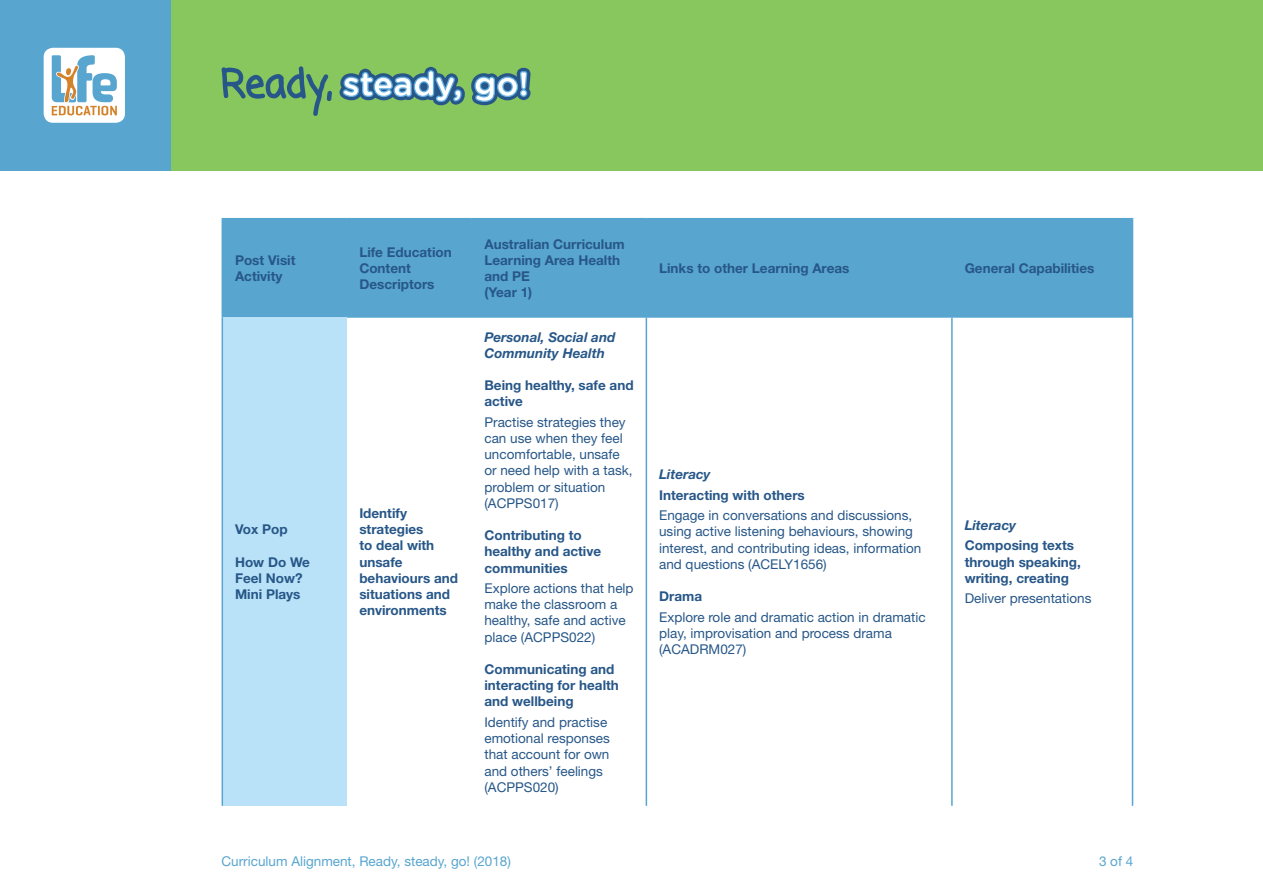
<style>
.page{position:relative;width:1263px;height:893px;background:#fff}
.page>*{position:absolute;margin:0;border:0;box-sizing:border-box;transform-origin:0 0}
.t1{font:13.5px/16.2px "Helvetica Neue LT Std";color:#275788}
.t2{font:700 13.5px/16.2px "Helvetica Neue LT Std";color:#275788}
.t3{font:italic 700 13.5px/16.2px "Helvetica Neue LT Std";color:#275788}
.t4{font:13.5px "Helvetica Neue LT Std";color:#58a5cf}
</style>
<div class="page">
<div style="left:0;top:0;width:1263px;height:170px;background:#88c75d"></div>
<div style="left:0;top:0;width:170px;height:170px;background:#58a5cf"></div>
<svg style="left:44px;top:48px;width:81px;height:74px"></svg>
<div style="left:223px;top:219px;width:909px;height:99px;background:#58a5cf"></div>
<div style="left:222px;top:318px;width:125px;height:488px;background:#b9e1f7"></div>
<hr style="left:222px;top:218px;width:125px;height:1px;background:#58a5cf">
<hr style="left:222px;top:219px;width:1px;height:99px;background:#58a5cf">
<hr style="left:472px;top:218px;width:174px;height:1px;background:#58a5cf">
<hr style="left:646px;top:218px;width:306px;height:1px;background:#58a5cf">
<hr style="left:952px;top:218px;width:181px;height:1px;background:#58a5cf">
<hr style="left:1132px;top:219px;width:1px;height:99px;background:#58a5cf">
<hr style="left:222px;top:318px;width:1px;height:488px;background:#58a5cf">
<hr style="left:646px;top:318px;width:1px;height:488px;background:#58a5cf">
<hr style="left:951px;top:318px;width:2px;height:488px;background:#58a5cf">
<hr style="left:1132px;top:318px;width:1px;height:488px;background:#58a5cf">
<svg style="left:222px;top:66px;width:110px;height:50px"></svg>
<svg style="left:332px;top:66px;width:203px;height:235px"></svg>
<svg style="left:341px;top:69px;width:188px;height:80px"></svg>
<p class="t2" style="left:235px;top:252px;width:62px">Post Visit<br>Activity</p>
<p class="t2" style="left:359px;top:244px;width:94px">Life Education<br>Content<br>Descriptors</p>
<p class="t2" style="left:484px;top:235px;width:142px">Australian Curriculum<br>Learning Area Health and PE<br>(Year 1)</p>
<p class="t2" style="left:235px;top:521px;width:54px">Vox Pop</p>
<p class="t2" style="left:235px;top:553px;width:76px">How Do We<br>Feel Now?<br>Mini Plays</p>
<p class="t2" style="left:359px;top:505px;width:100px">Identify strategies<br>to deal with unsafe behaviours and situations and environments</p>
<p class="t3" style="left:484px;top:328px;width:133px">Personal, Social and<br>Community Health</p>
<p class="t2" style="left:484px;top:377px;width:151px">Being healthy, safe and active</p>
<p class="t1" style="left:484px;top:414px;width:150px">Practise strategies they can use when they feel uncomfortable, unsafe or need help with a task, problem or situation (ACPPS017)</p>
<p class="t2" style="left:484px;top:527px;width:118px">Contributing to healthy and active communities</p>
<p class="t1" style="left:484px;top:580px;width:151px">Explore actions that help make the classroom a healthy, safe and active place (ACPPS022)</p>
<p class="t2" style="left:484px;top:661px;width:136px">Communicating and interacting for health and wellbeing</p>
<p class="t1" style="left:484px;top:714px;width:127px">Identify and practise emotional responses that account for own and others’ feelings (ACPPS020)</p>
<p class="t2" style="left:659px;top:260px;width:192px">Links to other Learning Areas</p>
<p class="t2" style="left:965px;top:260px;width:131px">General Capabilities</p>
<p class="t3" style="left:659px;top:466px;width:53px">Literacy</p>
<p class="t2" style="left:659px;top:486px;width:147px">Interacting with others</p>
<p class="t1" style="left:659px;top:507px;width:264px">Engage in conversations and discussions, using active listening behaviours, showing interest, and contributing ideas, information and questions (ACELY1656)</p>
<p class="t2" style="left:659px;top:588px;width:44px">Drama</p>
<p class="t1" style="left:659px;top:608px;width:268px">Explore role and dramatic action in dramatic play, improvisation and process drama (ACADRM027)</p>
<p class="t3" style="left:965px;top:517px;width:53px">Literacy</p>
<p class="t2" style="left:965px;top:537px;width:118px">Composing texts through speaking, writing, creating</p>
<p class="t1" style="left:965px;top:590px;width:128px">Deliver presentations</p>
<p class="t4" style="left:222px;top:853px;width:291px">Curriculum Alignment, Ready, steady, go! (2018)</p>
<p class="t4" style="left:1099px;top:853px;width:36px">3 of 4</p>
</div>
